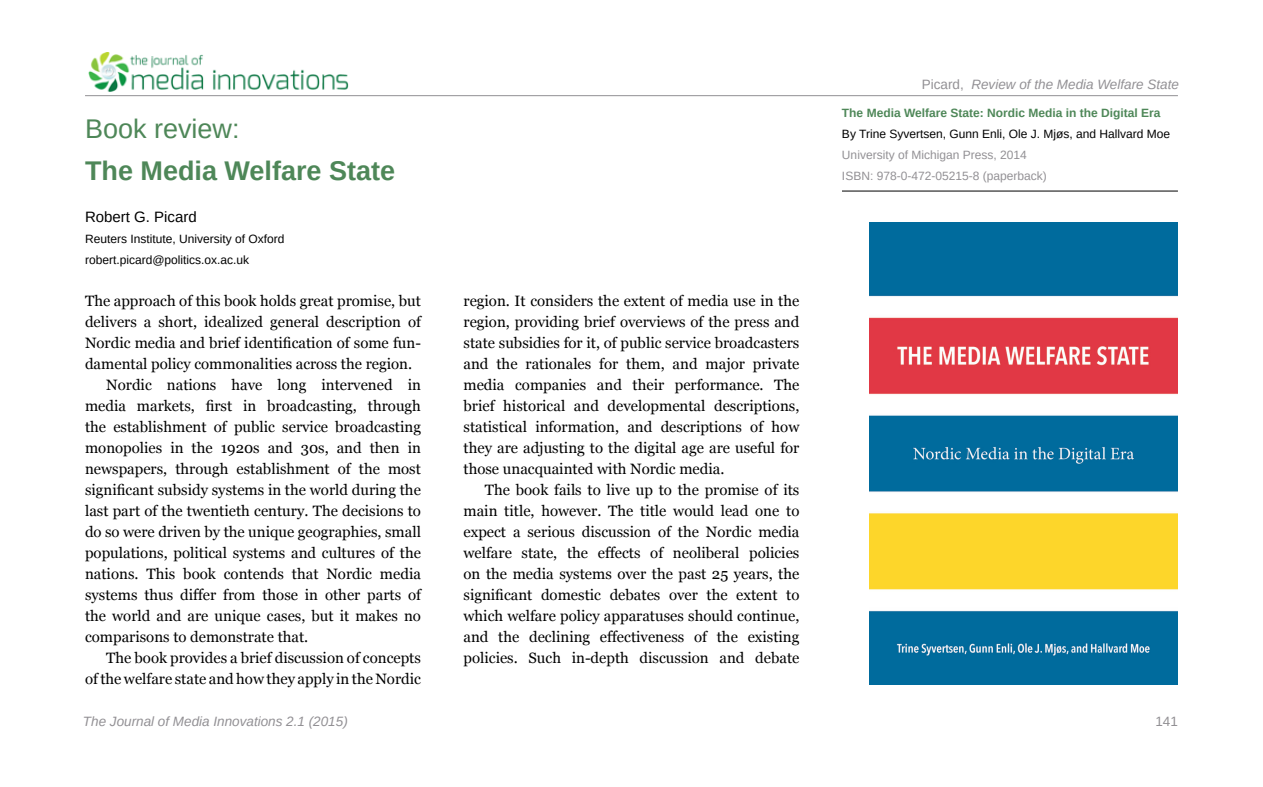
<style>
.page{position:relative;width:1263px;height:787px;background:#fff}
.page>*{position:absolute;margin:0;border:0;box-sizing:border-box;transform-origin:0 0}
.t1{font:700 27px "Arimo";color:#4e8758}
.t2{font:27px "Arimo";color:#4e8758}
.t3{font:15px/21px "Georgia";color:#000;text-align:justify}
.t4{font:15px "Arimo";color:#000}
.t5{font:italic 13.5px "Arimo";color:#929094}
.t6{font:13.5px "Arimo";color:#929094}
.t7{font:12px/21px "Arimo";color:#000}
.t8{font:12px/21px "Arimo";color:#929094}
.t9{font:700 12px "Arimo";color:#4e8758}
.s1{font-style:normal}
</style>
<div class="page">
<hr style="left:85px;top:95px;width:1093px;height:1px;background:#929094">
<img style="left:88px;top:52px;width:261px;height:40px">
<hr style="left:842px;top:191px;width:336px;height:1px;background:#000">
<img style="left:870px;top:222px;width:308px;height:463px">
<h1 class="t2" style="left:85px;top:112px;width:156px">Book review:</h1>
<h1 class="t1" style="left:85px;top:152px;width:312px">The Media Welfare State</h1>
<p class="t4" style="left:85px;top:207px;width:113px">Robert G. Picard</p>
<p class="t7" style="left:85px;top:228px;width:201px">Reuters Institute, University of Oxford robert.picard@politics.ox.ac.uk</p>
<p class="t3" style="left:85px;top:290px;width:337px">The approach of this book holds great promise, but</p>
<p class="t3" style="left:85px;top:311px;width:337px">delivers a short, idealized general description of</p>
<p class="t3" style="left:85px;top:332px;width:337px">Nordic media and brief identification of some fun-</p>
<p class="t3" style="left:85px;top:353px;width:329px">damental policy commonalities across the region.</p>
<p class="t3" style="left:106px;top:374px;width:316px">Nordic nations have long intervened in</p>
<p class="t3" style="left:85px;top:395px;width:337px">media markets, first in broadcasting, through</p>
<p class="t3" style="left:85px;top:416px;width:337px">the establishment of public service broadcasting</p>
<p class="t3" style="left:85px;top:437px;width:337px">monopolies in the 1920s and 30s, and then in</p>
<p class="t3" style="left:85px;top:458px;width:337px">newspapers, through establishment of the most</p>
<p class="t3" style="left:85px;top:479px;width:337px">significant subsidy systems in the world during the</p>
<p class="t3" style="left:85px;top:500px;width:337px">last part of the twentieth century. The decisions to</p>
<p class="t3" style="left:85px;top:521px;width:337px">do so were driven by the unique geographies, small</p>
<p class="t3" style="left:85px;top:542px;width:337px">populations, political systems and cultures of the</p>
<p class="t3" style="left:85px;top:563px;width:337px">nations. This book contends that Nordic media</p>
<p class="t3" style="left:85px;top:584px;width:337px">systems thus differ from those in other parts of</p>
<p class="t3" style="left:85px;top:605px;width:337px">the world and are unique cases, but it makes no</p>
<p class="t3" style="left:85px;top:626px;width:225px">comparisons to demonstrate that.</p>
<p class="t3" style="left:106px;top:647px;width:316px">The book provides a brief discussion of concepts</p>
<p class="t3" style="left:85px;top:668px;width:337px">of the welfare state and how they apply in the Nordic</p>
<p class="t3" style="left:463px;top:290px;width:337px">region. It considers the extent of media use in the region, providing brief overviews of the press and state subsidies for it, of public service broadcasters and the rationales for them, and major private media companies and their performance. The brief historical and developmental descriptions, statistical information, and descriptions of how they are adjusting to the digital age are useful for those unacquainted with Nordic media.</p>
<p class="t3" style="left:463px;top:479px;width:337px;text-indent:21px">The book fails to live up to the promise of its main title, however. The title would lead one to expect a serious discussion of the Nordic media welfare state, the effects of neoliberal policies on the media systems over the past 25 years, the significant domestic debates over the extent to which welfare policy apparatuses should continue, and the declining effectiveness of the existing policies. Such in-depth discussion and debate</p>
<p class="t5" style="left:922px;top:75px;width:259px"><span class="s1">Picard,</span> Review of the Media Welfare State</p>
<p class="t9" style="left:842px;top:105px;width:320px">The Media Welfare State: Nordic Media in the Digital Era</p>
<p class="t7" style="left:842px;top:123px;width:330px">By Trine Syvertsen, Gunn Enli, Ole J. Mjøs, and Hallvard Moe</p>
<p class="t8" style="left:842px;top:144px;width:206px">University of Michigan Press, 2014<br>ISBN: 978-0-472-05215-8 (paperback)</p>
<p class="t5" style="left:83px;top:712px;width:266px">The Journal of Media Innovations 2.1 (2015)</p>
<p class="t6" style="left:1155px;top:713px;width:24px">141</p>
</div>
